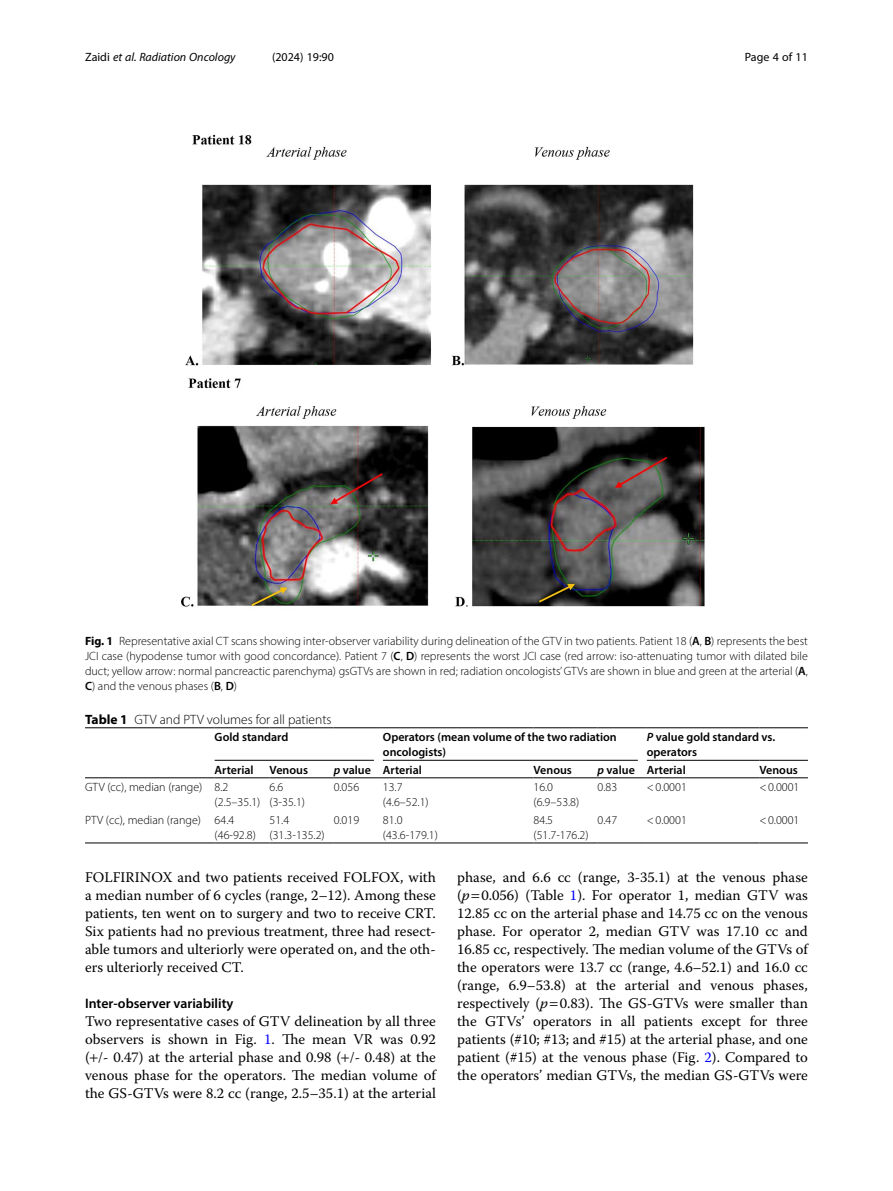
<style>
.page{position:relative;width:893px;height:1191px;background:#fff}
.page>*{position:absolute;margin:0;border:0;box-sizing:border-box;transform-origin:0 0}
.Body_Text{font:14.7px/18px "Warnock Pro";color:#000;text-align:justify}
.Head_2{font:600 13.8px "Myriad Pro";color:#000}
.Table_Caption{font:300 13.5px "Myriad Pro";color:#000}
.Figure_Caption{font:300 12px/15px "Myriad Pro";color:#000;text-align:justify}
.Table_Body{font:300 12px "Myriad Pro";color:#000}
.Table_Head{font:600 12px/15px "Myriad Pro";color:#000}
.Table_Head_Bridge_Ru{font:600 12px/15px "Myriad Pro";color:#000}
.t1{font:italic 12px "Myriad Pro";color:#000}
.t2{font:12px "Myriad Pro";color:#000}
.s1{font-style:normal}
.s2{font-weight:700}
.s3{font-weight:600}
.s4{font-style:italic}
.s5{color:#00f}
</style>
<div class="page">
<hr style="left:85px;top:777px;width:130px;height:1px;background:#000">
<hr style="left:215px;top:777px;width:55px;height:1px;background:#000">
<hr style="left:270px;top:777px;width:64px;height:1px;background:#000">
<hr style="left:334px;top:777px;width:49px;height:1px;background:#000">
<hr style="left:383px;top:777px;width:150px;height:1px;background:#000">
<hr style="left:533px;top:777px;width:65px;height:1px;background:#000">
<hr style="left:598px;top:777px;width:49px;height:1px;background:#000">
<hr style="left:647px;top:777px;width:112px;height:1px;background:#000">
<hr style="left:759px;top:777px;width:49px;height:1px;background:#000">
<hr style="left:85px;top:842px;width:130px;height:1px;background:#000">
<hr style="left:215px;top:842px;width:55px;height:1px;background:#000">
<hr style="left:270px;top:842px;width:64px;height:1px;background:#000">
<hr style="left:334px;top:842px;width:49px;height:1px;background:#000">
<hr style="left:383px;top:842px;width:150px;height:1px;background:#000">
<hr style="left:533px;top:842px;width:65px;height:1px;background:#000">
<hr style="left:598px;top:842px;width:49px;height:1px;background:#000">
<hr style="left:647px;top:842px;width:112px;height:1px;background:#000">
<hr style="left:759px;top:842px;width:49px;height:1px;background:#000">
<hr style="left:85px;top:727px;width:130px;height:1px;background:#000">
<hr style="left:647px;top:727px;width:112px;height:1px;background:#000">
<hr style="left:759px;top:727px;width:49px;height:1px;background:#000">
<hr style="left:647px;top:760px;width:112px;height:1px;background:#000">
<hr style="left:759px;top:760px;width:49px;height:1px;background:#000">
<hr style="left:383px;top:727px;width:150px;height:1px;background:#000">
<hr style="left:533px;top:727px;width:65px;height:1px;background:#000">
<hr style="left:598px;top:727px;width:49px;height:1px;background:#000">
<hr style="left:215px;top:727px;width:55px;height:1px;background:#000">
<hr style="left:270px;top:727px;width:64px;height:1px;background:#000">
<hr style="left:334px;top:727px;width:49px;height:1px;background:#000">
<hr style="left:215px;top:760px;width:159px;height:1px;background:#000">
<hr style="left:383px;top:760px;width:255px;height:1px;background:#000">
<img style="left:181px;top:134px;width:524px;height:473px">
<p class="t1" style="left:85px;top:50px;width:152px"><span class="s1">Zaidi</span> et al. Radiation Oncology</p>
<p class="t2" style="left:272px;top:50px;width:63px">(2024) 19:90</p>
<p class="t2" style="left:745px;top:50px;width:65px">Page 4 of 11</p>
<p class="Figure_Caption" style="left:85px;top:633px;width:724px"><span class="s2">Fig. 1</span> Representative axial CT scans showing inter-observer variability during delineation of the GTV in two patients. Patient 18 (<span class="s3">A</span>, <span class="s3">B</span>) represents the best JCI case (hypodense tumor with good concordance). Patient 7 (<span class="s3">C</span>, <span class="s3">D</span>) represents the worst JCI case (red arrow: iso-attenuating tumor with dilated bile duct; yellow arrow: normal pancreactic parenchyma) gsGTVs are shown in red; radiation oncologists’ GTVs are shown in blue and green at the arterial (<span class="s3">A</span>, <span class="s3">C</span>) and the venous phases (<span class="s3">B</span>, <span class="s3">D</span>)</p>
<p class="Table_Caption" style="left:85px;top:711px;width:248px"><span class="s2">Table 1</span> GTV and PTV volumes for all patients</p>
<p class="Table_Head_Bridge_Ru" style="left:215px;top:729px;width:75px">Gold standard</p>
<p class="Table_Head_Bridge_Ru" style="left:383px;top:729px;width:235px">Operators (mean volume of the two radiation oncologists)</p>
<p class="Table_Head" style="left:647px;top:729px;width:130px"><span class="s4">P</span> value gold standard vs. operators</p>
<p class="Table_Head" style="left:215px;top:761px;width:40px">Arterial</p>
<p class="Table_Head" style="left:270px;top:761px;width:40px">Venous</p>
<p class="Table_Head" style="left:334px;top:761px;width:39px"><span class="s4">p</span> value</p>
<p class="Table_Head" style="left:383px;top:761px;width:40px">Arterial</p>
<p class="Table_Head" style="left:533px;top:761px;width:40px">Venous</p>
<p class="Table_Head" style="left:598px;top:761px;width:39px"><span class="s4">p</span> value</p>
<p class="Table_Head" style="left:647px;top:761px;width:40px">Arterial</p>
<p class="Table_Head" style="left:759px;top:761px;width:40px">Venous</p>
<p class="Table_Body" style="left:85px;top:780px;width:119px">GTV (cc), median (range)</p>
<p class="Table_Body" style="left:215px;top:780px;width:15px">8.2</p>
<p class="Table_Body" style="left:215px;top:795px;width:47px">(2.5–35.1)</p>
<p class="Table_Body" style="left:270px;top:780px;width:15px">6.6</p>
<p class="Table_Body" style="left:270px;top:795px;width:37px">(3-35.1)</p>
<p class="Table_Body" style="left:334px;top:780px;width:27px">0.056</p>
<p class="Table_Body" style="left:383px;top:780px;width:21px">13.7</p>
<p class="Table_Body" style="left:383px;top:795px;width:47px">(4.6–52.1)</p>
<p class="Table_Body" style="left:533px;top:780px;width:21px">16.0</p>
<p class="Table_Body" style="left:533px;top:795px;width:47px">(6.9–53.8)</p>
<p class="Table_Body" style="left:598px;top:780px;width:21px">0.83</p>
<p class="Table_Body" style="left:647px;top:780px;width:42px">&lt;0.0001</p>
<p class="Table_Body" style="left:759px;top:780px;width:42px">&lt;0.0001</p>
<p class="Table_Body" style="left:85px;top:812px;width:117px">PTV (cc), median (range)</p>
<p class="Table_Body" style="left:215px;top:812px;width:21px">64.4</p>
<p class="Table_Body" style="left:215px;top:827px;width:43px">(46-92.8)</p>
<p class="Table_Body" style="left:270px;top:812px;width:21px">51.4</p>
<p class="Table_Body" style="left:270px;top:827px;width:57px">(31.3-135.2)</p>
<p class="Table_Body" style="left:334px;top:812px;width:27px">0.019</p>
<p class="Table_Body" style="left:383px;top:812px;width:21px">81.0</p>
<p class="Table_Body" style="left:383px;top:827px;width:57px">(43.6-179.1)</p>
<p class="Table_Body" style="left:533px;top:812px;width:21px">84.5</p>
<p class="Table_Body" style="left:533px;top:827px;width:57px">(51.7-176.2)</p>
<p class="Table_Body" style="left:598px;top:812px;width:21px">0.47</p>
<p class="Table_Body" style="left:647px;top:812px;width:42px">&lt;0.0001</p>
<p class="Table_Body" style="left:759px;top:812px;width:42px">&lt;0.0001</p>
<p class="Body_Text" style="left:85px;top:868px;width:352px">FOLFIRINOX and two patients received FOLFOX, with a median number of 6 cycles (range, 2–12). Among these patients, ten went on to surgery and two to receive CRT.<br>Six patients had no previous treatment, three had resect&shy;able tumors and ulteriorly were operated on, and the oth&shy;ers ulteriorly received CT.</p>
<p class="Head_2" style="left:85px;top:995px;width:150px">Inter-observer variability</p>
<p class="Body_Text" style="left:85px;top:1012px;width:352px">Two representative cases of GTV delineation by all three observers is shown in Fig. <span class="s5">1</span>. The mean VR was 0.92 ( /- 0.47) at the arterial phase and 0.98 ( /- 0.48) at the venous phase for the operators. The median volume of the GS-GTVs were 8.2 cc (range, 2.5–35.1) at the arterial</p>
<p class="Body_Text" style="left:457px;top:868px;width:352px">phase, and 6.6 cc (range, 3-35.1) at the venous phase (<span class="s4">p</span> 0.056) (Table <span class="s5">1</span>). For operator 1, median GTV was 12.85 cc on the arterial phase and 14.75 cc on the venous phase. For operator 2, median GTV was 17.10 cc and 16.85 cc, respectively. The median volume of the GTVs of the operators were 13.7 cc (range, 4.6–52.1) and 16.0 cc (range, 6.9–53.8) at the arterial and venous phases, respectively (<span class="s4">p</span> 0.83). The GS-GTVs were smaller than the GTVs’ operators in all patients except for three patients (#10; #13; and #15) at the arterial phase, and one patient (#15) at the venous phase (Fig. <span class="s5">2</span>). Compared to the operators’ median GTVs, the median GS-GTVs were</p>
</div>
